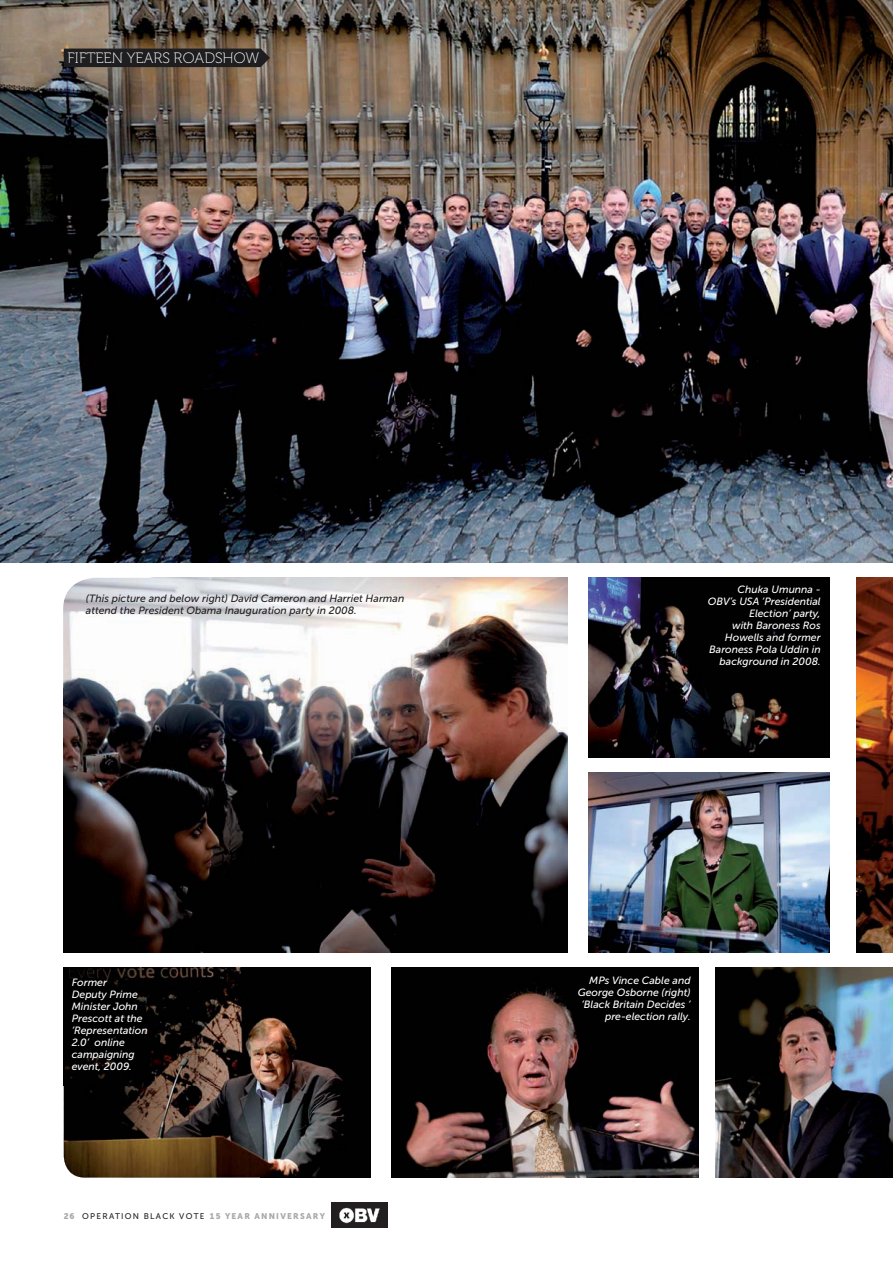
<style>
.page{position:relative;width:893px;height:1263px;background:#fff}
.page>*{position:absolute;margin:0;border:0;box-sizing:border-box;transform-origin:0 0}
.t1{font:15px "Museo 100";color:#fff}
.t2{font:italic 10.5px/12px "Museo Sans 500";color:#fff;text-align:right}
.t3{font:italic 10.5px/12px "Museo Sans 500";color:#231f20}
.t4{font:8.25px "Museo Sans 900";letter-spacing:.15em;color:#a7a9ac}
.s1{font-family:"Museo Sans 500";color:#231f20}
</style>
<div class="page">
<img style="left:856px;top:578px;width:36px;height:375px">
<img style="left:0;top:0;width:892px;height:563px">
<img style="left:588px;top:578px;width:241px;height:180px">
<img style="left:588px;top:773px;width:241px;height:180px">
<img style="left:391px;top:968px;width:307px;height:210px">
<img style="left:715px;top:968px;width:177px;height:210px">
<img style="left:64px;top:968px;width:306px;height:210px;border-radius:21px">
<img style="left:64px;top:968px;width:196px;height:117px">
<img style="left:260px;top:968px;width:110px;height:210px">
<img style="left:63px;top:578px;width:504px;height:375px;border-radius:32px">
<img style="left:63px;top:689px;width:88px;height:264px">
<img style="left:151px;top:578px;width:416px;height:375px">
<div style="left:64px;top:49px;width:206px;height:18px;background:#1e1e20"></div>
<img style="left:331px;top:1202px;width:56px;height:26px">
<h1 class="t1" style="left:68px;top:52px;width:193px">FIFTEEN YEARS ROADSHOW</h1>
<p class="t3" style="left:86px;top:593px;width:320px">(This picture and below right) David Cameron and Harriet Harman attend the President Obama Inauguration party in 2008.</p>
<p class="t2" style="left:707px;top:584px;width:114px">Chuka Umunna -<br>OBV’s USA ‘Presidential<br>Election’ party,<br>with Baroness Ros<br>Howells and former<br>Baroness Pola Uddin in background in 2008.</p>
<p class="t2" style="left:72px;top:977px;width:77px;text-align:left">Former<br>Deputy Prime<br>Minister John<br>Prescott at the ‘Representation<br>2.0’ online campaigning event, 2009.</p>
<p class="t2" style="left:578px;top:975px;width:114px">MPs Vince Cable and<br>George Osborne (right) ‘Black Britain Decides ‘ pre-election rally.</p>
<p class="t4" style="left:64px;top:1213px;width:263px">26 <span class="s1">OPERATION BLACK VOTE</span> 15 YEAR ANNIVERSARY</p>
</div>
